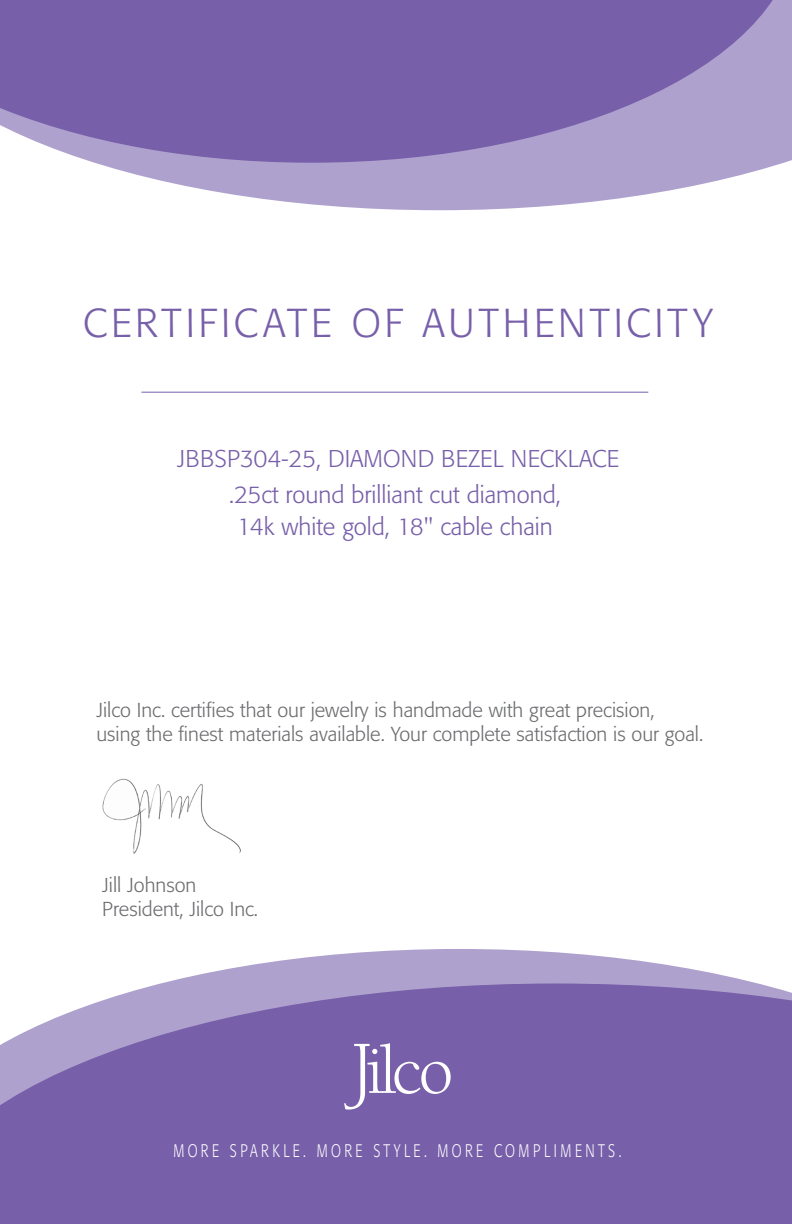
<style>
.page{position:relative;width:792px;height:1224px;background:#fff}
.page>*{position:absolute;margin:0;border:0;box-sizing:border-box;transform-origin:0 0}
.t1{font:300 40px "Formata";letter-spacing:.095em;color:#775fa9}
.t2{font:300 24px/32px "Formata";color:#775fa9;text-align:center}
.t3{font:300 20px/24px "Formata";color:#6c6d70}
.t4{font:300 18px "Formata";letter-spacing:.25em;color:#fff;scale:.75 1}
</style>
<div class="page">
<svg style="left:159px;top:949px;width:601px;height:35px;fill:#afa1cd"></svg>
<svg style="left:0;top:984px;width:792px;height:240px;background:#7f68ae"></svg>
<svg style="left:96px;top:163px;width:687px;height:47px;fill:#afa1cd"></svg>
<svg style="left:0;top:0;width:792px;height:163px;background:#846eb1"></svg>
<svg style="left:344px;top:1043px;width:107px;height:67px;background:#8e7bb8"></svg>
<hr style="left:141px;top:392px;width:507px;height:1px;background:#775fa9">
<img style="left:102px;top:778px;width:139px;height:76px">
<h1 class="t1" style="left:83px;top:300px;width:631px">CERTIFICATE OF AUTHENTICITY</h1>
<p class="t2" style="left:177px;top:443px;width:444px">JBBSP304-25, DIAMOND BEZEL NECKLACE</p>
<p class="t2" style="left:229px;top:479px;width:333px">.25ct round brilliant cut diamond,<br>14k white gold, 18" cable chain</p>
<p class="t3" style="left:96px;top:698px;width:608px">Jilco Inc. certifies that our jewelry is handmade with great precision, using the finest materials available. Your complete satisfaction is our goal.</p>
<p class="t3" style="left:102px;top:873px;width:157px">Jill Johnson<br>President, Jilco Inc.</p>
<p class="t4" style="left:173px;top:1140px;width:599px">MORE SPARKLE. MORE STYLE. MORE COMPLIMENTS.</p>
</div>
